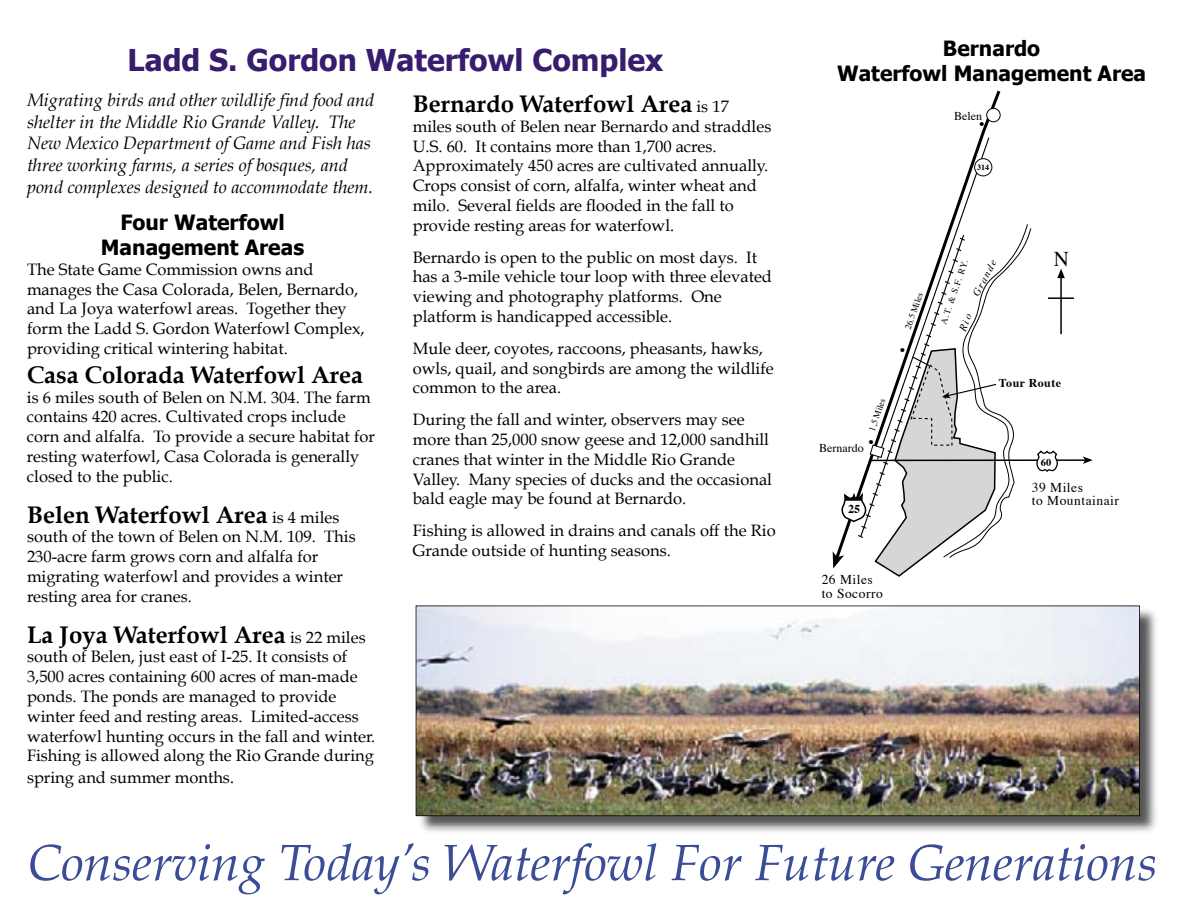
<style>
.page{position:relative;width:1188px;height:918px;background:#fff}
.page>*{position:absolute;margin:0;border:0;box-sizing:border-box;transform-origin:0 0}
.t1{font:italic 51px "Book Antiqua";color:#3c4d97}
.t2{font:36px "Times";color:#000}
.t3{font:700 30px "Tahoma";color:#381c6d}
.t4{font:700 24px "Book Antiqua";color:#000}
.t5{font:700 21px/25.2px "Tahoma";color:#000;text-align:center}
.t6{font:21px "Times";color:#000}
.t7{font:italic 18px/21.6px "Book Antiqua";color:#000}
.t8{font:16.5px/19.8px "Book Antiqua";color:#000}
.t9{font:13.5px/13.5px "Times";letter-spacing:.035em;color:#000}
.t10{font:12px "Times";color:#000}
.t11{font:700 12px "Times";letter-spacing:.035em;color:#000}
.t12{font:italic 10.5px "Times";color:#000}
.t13{font:700 10.5px "Times";color:#000}
.t14{font:9px "Times";color:#000}
.t15{font:700 7.95px "Times";color:#000}
.s1{font-weight:400;font-size:16.5px}
.s2{font-size:18px}
</style>
<div class="page">
<hr style="left:1048px;top:297px;width:26px;height:2px;background:#000">
<div style="left:986px;top:108px;width:15px;height:14px;border:1px solid #000;border-radius:50%"></div>
<hr style="left:869px;top:459px;width:216px;height:2px;background:#000">
<svg style="left:1083px;top:456px;width:10px;height:8px"></svg>
<img style="left:417px;top:610px;width:739px;height:222px">
<img style="left:417px;top:607px;width:722px;height:208px">
<hr style="left:416px;top:606px;width:1px;height:210px;background:#000">
<hr style="left:416px;top:815px;width:724px;height:1px;background:#000">
<hr style="left:1139px;top:606px;width:1px;height:210px;background:#000">
<hr style="left:416px;top:606px;width:724px;height:1px;background:#000">
<svg style="left:833px;top:136px;width:232px;height:441px"></svg>
<h3 class="t3" style="left:128px;top:41px;width:537px">Ladd S. Gordon Waterfowl Complex</h3>
<p class="t5" style="left:837px;top:35px;width:311px">Bernardo<br>Waterfowl Management Area</p>
<p class="t7" style="left:27px;top:90px;width:349px">Migrating birds and other wildlife find food and shelter in the Middle Rio Grande Valley. The New Mexico Department of Game and Fish has three working farms, a series of bosques, and pond complexes designed to accommodate them.</p>
<p class="t5" style="left:101px;top:209px;width:205px">Four Waterfowl<br>Management Areas</p>
<p class="t8" style="left:27px;top:259px;width:339px">The State Game Commission owns and manages the Casa Colorada, Belen, Bernardo, and La Joya waterfowl areas. Together they form the Ladd S. Gordon Waterfowl Complex, providing critical wintering habitat.</p>
<h3 class="t4" style="left:27px;top:361px;width:338px">Casa Colorada Waterfowl Area</h3>
<p class="t8" style="left:27px;top:387px;width:350px">is 6 miles south of Belen on N.M. 304. The farm contains 420 acres. Cultivated crops include corn and alfalfa. To provide a secure habitat for resting waterfowl, Casa Colorada is generally closed to the public.</p>
<h3 class="t4" style="left:27px;top:500px;width:314px">Belen Waterfowl Area <span class="s1">is 4 miles</span></h3>
<p class="t8" style="left:27px;top:527px;width:330px">south of the town of Belen on N.M. 109. This 230-acre farm grows corn and alfalfa for migrating waterfowl and provides a winter resting area for cranes.</p>
<h3 class="t4" style="left:27px;top:620px;width:340px">La Joya Waterfowl Area <span class="s1">is 22 miles</span></h3>
<p class="t8" style="left:27px;top:647px;width:350px">south of Belen, just east of I-25. It consists of 3,500 acres containing 600 acres of man-made ponds. The ponds are managed to provide winter feed and resting areas. Limited-access waterfowl hunting occurs in the fall and winter.<br>Fishing is allowed along the Rio Grande during</p>
<p class="t8" style="left:27px;top:768px;width:209px">spring and summer months<span class="s2">.</span></p>
<h3 class="t4" style="left:413px;top:90px;width:318px">Bernardo Waterfowl Area <span class="s1">is 17</span></h3>
<p class="t8" style="left:413px;top:116px;width:360px">miles south of Belen near Bernardo and straddles U.S. 60. It contains more than 1,700 acres.<br>Approximately 450 acres are cultivated annually.<br>Crops consist of corn, alfalfa, winter wheat and milo. Several fields are flooded in the fall to provide resting areas for waterfowl.</p>
<p class="t8" style="left:413px;top:247px;width:361px">Bernardo is open to the public on most days. It has a 3-mile vehicle tour loop with three elevated viewing and photography platforms. One platform is handicapped accessible.</p>
<p class="t8" style="left:413px;top:338px;width:362px">Mule deer, coyotes, raccoons, pheasants, hawks, owls, quail, and songbirds are among the wildlife common to the area.</p>
<p class="t8" style="left:413px;top:410px;width:361px">During the fall and winter, observers may see more than 25,000 snow geese and 12,000 sandhill cranes that winter in the Middle Rio Grande Valley. Many species of ducks and the occasional bald eagle may be found at Bernardo.</p>
<p class="t8" style="left:413px;top:521px;width:364px">Fishing is allowed in drains and canals off the Rio<br>Grande outside of hunting seasons.</p>
<p class="t10" style="left:954px;top:109px;width:29px">Belen</p>
<h2 class="t2" style="left:977px;top:91px;width:10px">.</h2>
<p class="t15" style="left:977px;top:162px;width:13px">314</p>
<p class="t14" style="left:902px;top:327px;width:40px;rotate:-71deg">26.5 Miles</p>
<h2 class="t2" style="left:898px;top:318px;width:10px">.</h2>
<p class="t14" style="left:866px;top:429px;width:36px;rotate:-71deg">1,5 Miles</p>
<h2 class="t2" style="left:867px;top:409px;width:10px">.</h2>
<p class="t10" style="left:819px;top:441px;width:46px">Bernardo</p>
<p class="t11" style="left:848px;top:501px;width:13px">25</p>
<p class="t12" style="left:970px;top:292px;width:41px;rotate:-62deg">Grande</p>
<p class="t14" style="left:938px;top:322px;width:69px;rotate:-71deg">A.T. &amp; S.F. RY.</p>
<p class="t6" style="left:1054px;top:246px;width:17px">N</p>
<p class="t11" style="left:999px;top:375px;width:64px">Tour Route</p>
<p class="t13" style="left:1041px;top:455px;width:12px">60</p>
<p class="t9" style="left:1032px;top:481px;width:89px">39 Miles<br>to Mountainair</p>
<p class="t9" style="left:822px;top:574px;width:63px">26 Miles to Socorro</p>
<h1 class="t1" style="left:27px;top:833px;width:1132px">Conserving Today’s Waterfowl For Future Generations</h1>
</div>
